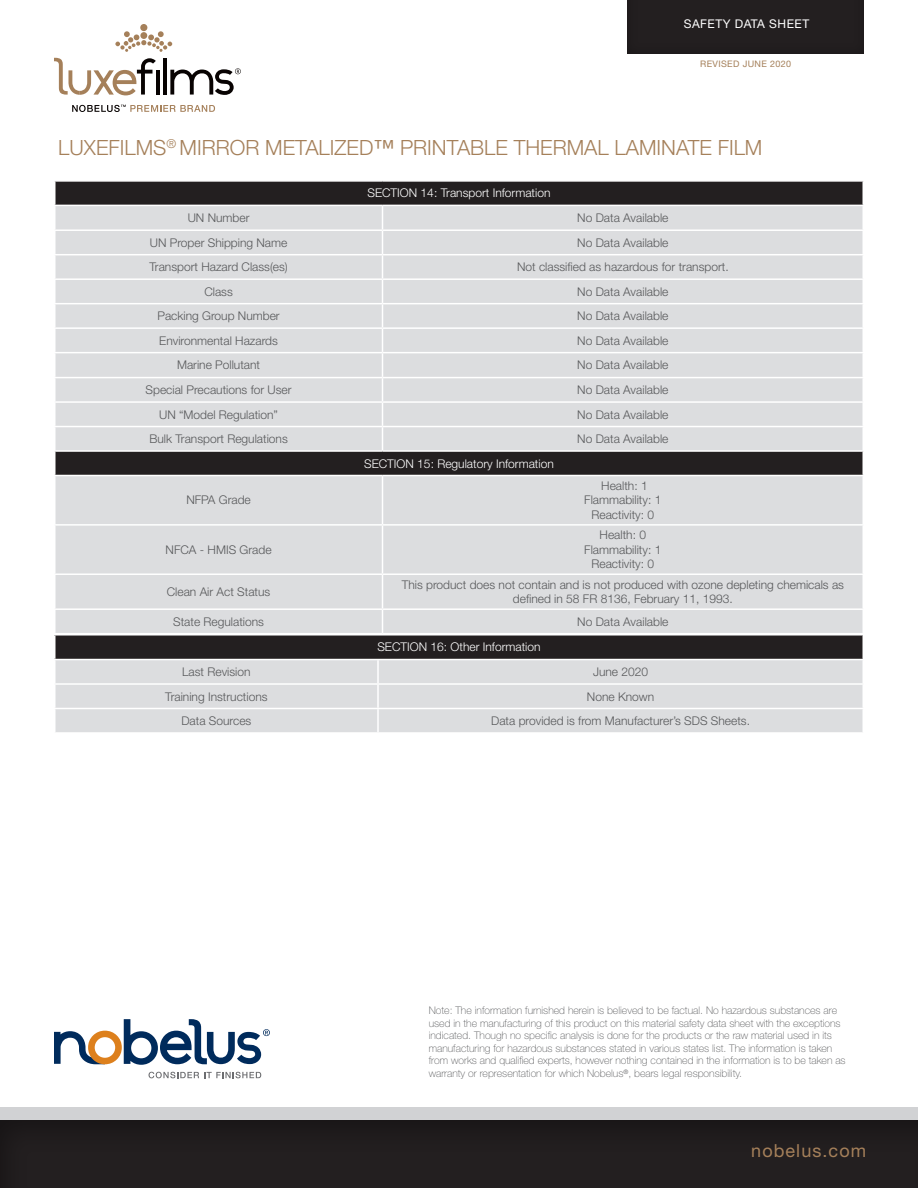
<style>
.page{position:relative;width:918px;height:1188px;background:#fff}
.page>*{position:absolute;margin:0;border:0;box-sizing:border-box;transform-origin:0 0}
.t1{font:300 21px "Helvetica Neue LT Std";color:#a5805a}
.t2{font:18px "Helvetica Neue LT Std";letter-spacing:.06em;color:#a5805a}
.t3{font:300 12px/14.4px "Helvetica Neue LT Std";color:#57585a;text-align:center}
.t4{font:300 12px "Helvetica Neue LT Std";color:#fff}
.t5{font:12px "Helvetica Neue LT Std";letter-spacing:.04em;color:#fff}
.t6{font:100 10.5px/12.6px "Helvetica Neue LT Std";color:#57585a}
.t7{font:9px "Helvetica Neue LT Std";letter-spacing:.04em;color:#a5805a}
.s1{font-weight:400}
</style>
<div class="page">
<div style="left:0;top:1107px;width:918px;height:33px;background:#d1d2d4"></div>
<div style="left:0;top:1119px;width:918px;height:69px;background:#231f20"></div>
<div style="left:625px;top:0;width:240px;height:54px;background:#231f20"></div>
<svg style="left:149px;top:1072px;width:112px;height:6px"></svg>
<svg style="left:54px;top:1019px;width:216px;height:46px"></svg>
<svg style="left:54px;top:58px;width:102px;height:37px"></svg>
<hr style="left:156px;top:70px;width:4px;height:25px;background:#080302">
<hr style="left:163px;top:58px;width:4px;height:37px;background:#080302">
<svg style="left:170px;top:68px;width:71px;height:27px"></svg>
<div style="left:140px;top:24px;width:7px;height:7px;background:#a5805a;border-radius:50%"></div>
<svg style="left:115px;top:31px;width:57px;height:21px"></svg>
<svg style="left:72px;top:105px;width:143px;height:7px"></svg>
<div style="left:55px;top:635px;width:808px;height:25px;background:#231f20"></div>
<div style="left:56px;top:660px;width:806px;height:72px;background:#dcdddf"></div>
<hr style="left:54px;top:683px;width:324px;height:2px;background:#fff">
<hr style="left:378px;top:683px;width:486px;height:2px;background:#fff">
<hr style="left:377px;top:685px;width:2px;height:23px;background:#fff">
<hr style="left:54px;top:708px;width:324px;height:1px;background:#fff">
<hr style="left:378px;top:708px;width:486px;height:1px;background:#fff">
<hr style="left:54px;top:634px;width:324px;height:2px;background:#fff">
<hr style="left:54px;top:636px;width:2px;height:23px;background:#fff">
<hr style="left:378px;top:634px;width:486px;height:2px;background:#fff">
<hr style="left:862px;top:636px;width:2px;height:23px;background:#fff">
<hr style="left:54px;top:659px;width:324px;height:1px;background:#fff">
<hr style="left:378px;top:659px;width:486px;height:1px;background:#fff">
<hr style="left:377px;top:660px;width:2px;height:23px;background:#fff">
<hr style="left:377px;top:709px;width:2px;height:23px;background:#fff">
<div style="left:56px;top:182px;width:806px;height:23px;background:#231f20"></div>
<div style="left:56px;top:206px;width:806px;height:427px;background:#dcdddf"></div>
<hr style="left:54px;top:229px;width:328px;height:2px;background:#fff">
<hr style="left:382px;top:229px;width:482px;height:2px;background:#fff">
<hr style="left:54px;top:254px;width:328px;height:1px;background:#fff">
<hr style="left:382px;top:254px;width:482px;height:1px;background:#fff">
<hr style="left:54px;top:278px;width:328px;height:2px;background:#fff">
<hr style="left:382px;top:278px;width:482px;height:2px;background:#fff">
<hr style="left:54px;top:303px;width:328px;height:1px;background:#fff">
<hr style="left:382px;top:303px;width:482px;height:1px;background:#fff">
<hr style="left:54px;top:327px;width:328px;height:2px;background:#fff">
<hr style="left:382px;top:327px;width:482px;height:2px;background:#fff">
<hr style="left:54px;top:352px;width:328px;height:1px;background:#fff">
<hr style="left:382px;top:352px;width:482px;height:1px;background:#fff">
<hr style="left:54px;top:377px;width:328px;height:1px;background:#fff">
<hr style="left:382px;top:377px;width:482px;height:1px;background:#fff">
<hr style="left:54px;top:401px;width:328px;height:2px;background:#fff">
<hr style="left:382px;top:401px;width:482px;height:2px;background:#fff">
<hr style="left:54px;top:426px;width:328px;height:1px;background:#fff">
<hr style="left:382px;top:426px;width:482px;height:1px;background:#fff">
<hr style="left:54px;top:475px;width:328px;height:1px;background:#fff">
<hr style="left:382px;top:475px;width:482px;height:1px;background:#fff">
<hr style="left:54px;top:524px;width:328px;height:2px;background:#fff">
<hr style="left:382px;top:524px;width:482px;height:2px;background:#fff">
<hr style="left:54px;top:573px;width:328px;height:2px;background:#fff">
<hr style="left:382px;top:573px;width:482px;height:2px;background:#fff">
<hr style="left:54px;top:608px;width:328px;height:2px;background:#fff">
<hr style="left:382px;top:608px;width:482px;height:2px;background:#fff">
<svg style="left:382px;top:206px;width:1px;height:244px"></svg>
<hr style="left:54px;top:450px;width:328px;height:2px;background:#fff">
<hr style="left:382px;top:450px;width:482px;height:2px;background:#fff">
<hr style="left:382px;top:476px;width:1px;height:48px;background:#fff">
<hr style="left:382px;top:526px;width:1px;height:47px;background:#fff">
<hr style="left:382px;top:575px;width:1px;height:33px;background:#fff">
<svg style="left:382px;top:610px;width:1px;height:23px"></svg>
<p class="t5" style="left:684px;top:17px;width:127px">SAFETY DATA SHEET</p>
<p class="t7" style="left:700px;top:59px;width:93px">REVISED JUNE 2020</p>
<p class="t1" style="left:58px;top:134px;width:706px">LUXEFILMS<sup>®</sup> MIRROR METALIZED<span class="s1">™</span> PRINTABLE THERMAL LAMINATE FILM</p>
<p class="t4" style="left:368px;top:186px;width:184px">SECTION 14: Transport Information</p>
<p class="t3" style="left:188px;top:210px;width:63px">UN Number</p>
<p class="t3" style="left:577px;top:210px;width:93px">No Data Available</p>
<p class="t3" style="left:150px;top:235px;width:139px">UN Proper Shipping Name</p>
<p class="t3" style="left:577px;top:235px;width:93px">No Data Available</p>
<p class="t3" style="left:149px;top:260px;width:140px">Transport Hazard Class(es)</p>
<p class="t3" style="left:517px;top:260px;width:213px">Not classified as hazardous for transport.</p>
<p class="t3" style="left:204px;top:284px;width:30px">Class</p>
<p class="t3" style="left:577px;top:284px;width:93px">No Data Available</p>
<p class="t3" style="left:157px;top:308px;width:124px">Packing Group Number</p>
<p class="t3" style="left:577px;top:308px;width:93px">No Data Available</p>
<p class="t3" style="left:159px;top:333px;width:120px">Environmental Hazards</p>
<p class="t3" style="left:577px;top:333px;width:93px">No Data Available</p>
<p class="t3" style="left:177px;top:358px;width:85px">Marine Pollutant</p>
<p class="t3" style="left:577px;top:358px;width:93px">No Data Available</p>
<p class="t3" style="left:146px;top:382px;width:148px">Special Precautions for User</p>
<p class="t3" style="left:577px;top:382px;width:93px">No Data Available</p>
<p class="t3" style="left:159px;top:407px;width:120px">UN “Model Regulation”</p>
<p class="t3" style="left:577px;top:407px;width:93px">No Data Available</p>
<p class="t3" style="left:149px;top:431px;width:140px">Bulk Transport Regulations</p>
<p class="t3" style="left:577px;top:431px;width:93px">No Data Available</p>
<p class="t4" style="left:364px;top:456px;width:191px">SECTION 15: Regulatory Information</p>
<p class="t3" style="left:186px;top:493px;width:66px">NFPA Grade</p>
<p class="t3" style="left:601px;top:478px;width:48px">Health: 1</p>
<p class="t3" style="left:584px;top:493px;width:79px">Flammability: 1</p>
<p class="t3" style="left:592px;top:507px;width:64px">Reactivity: 0</p>
<p class="t3" style="left:166px;top:542px;width:108px">NFCA - HMIS Grade</p>
<p class="t3" style="left:600px;top:528px;width:48px">Health: 0</p>
<p class="t3" style="left:584px;top:542px;width:79px">Flammability: 1</p>
<p class="t3" style="left:592px;top:557px;width:64px">Reactivity: 0</p>
<p class="t3" style="left:167px;top:584px;width:105px">Clean Air Act Status</p>
<p class="t3" style="left:402px;top:577px;width:444px">This product does not contain and is not produced with ozone depleting chemicals as defined in 58 FR 8136, February 11, 1993.</p>
<p class="t3" style="left:173px;top:614px;width:92px">State Regulations</p>
<p class="t3" style="left:577px;top:614px;width:93px">No Data Available</p>
<p class="t4" style="left:377px;top:640px;width:165px">SECTION 16: Other Information</p>
<p class="t3" style="left:182px;top:664px;width:70px">Last Revision</p>
<p class="t3" style="left:593px;top:664px;width:57px">June 2020</p>
<p class="t3" style="left:165px;top:689px;width:104px">Training Instructions</p>
<p class="t3" style="left:587px;top:689px;width:69px">None Known</p>
<p class="t3" style="left:181px;top:713px;width:72px">Data Sources</p>
<p class="t3" style="left:491px;top:713px;width:260px">Data provided is from Manufacturer’s SDS Sheets.</p>
<p class="t6" style="left:429px;top:1004px;width:418px">Note: The information furnished herein is believed to be factual. No hazardous substances are used in the manufacturing of this product on this material safety data sheet with the exceptions indicated. Though no specific analysis is done for the products or the raw material used in its manufacturing for hazardous substances stated in various states list. The information is taken from works and qualified experts, however nothing contained in the information is to be taken as warranty or representation for which Nobelus<sup>®</sup>, bears legal responsibility.</p>
<h2 class="t2" style="left:751px;top:1139px;width:116px">nobelus.com</h2>
</div>
